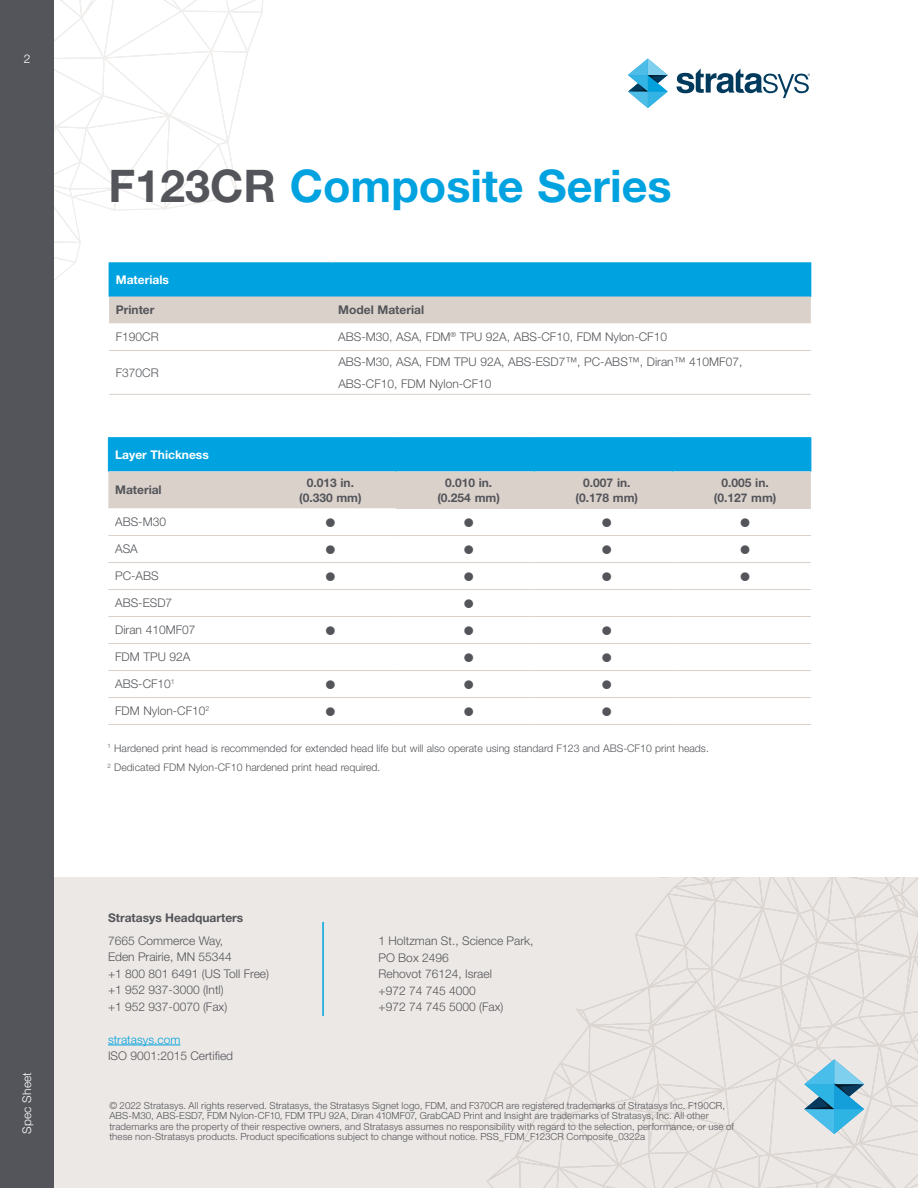
<style>
.page{position:relative;width:918px;height:1188px;background:#fff}
.page>*{position:absolute;margin:0;border:0;box-sizing:border-box;transform-origin:0 0}
.t1{font:700 45px "Helvetica Neue LT Std";color:#00a2df}
.t2{font:300 12px/16.5px "Helvetica Neue LT Std";color:#54555a}
.t3{font:300 12px/21.8px "Helvetica Neue LT Std";color:#54565a}
.t4{font:700 12px/15px "Helvetica Neue LT Std";color:#54555a;text-align:center}
.t5{font:700 12px "Helvetica Neue LT Std";color:#fff}
.t6{font:300 12px "Helvetica Neue LT Std";color:#00a2df}
.t7{font:300 12px "Helvetica Neue LT Std";letter-spacing:.015em;color:#fff}
.t8{font:300 10.5px/19.4px "Helvetica Neue LT Std";color:#54555a}
.t9{font:300 9.75px/10.5px "Helvetica Neue LT Std";letter-spacing:.01em;color:#54555a}
.s1{color:#54555a}
</style>
<div class="page">
<div style="left:0;top:0;width:54px;height:1188px;background:#54555a"></div>
<div style="left:54px;top:878px;width:864px;height:310px;background:#ece8e5"></div>
<hr style="left:322px;top:922px;width:2px;height:94px;background:#00a2df">
<svg style="left:486px;top:878px;width:432px;height:310px"></svg>
<hr style="left:108px;top:1045px;width:72px;height:1px;background:#00a2df">
<svg style="left:54px;top:0;width:757px;height:324px"></svg>
<hr style="left:109px;top:350px;width:223px;height:1px;background:#dad1cb">
<hr style="left:332px;top:350px;width:479px;height:1px;background:#dad1cb">
<hr style="left:109px;top:394px;width:223px;height:1px;background:#dad1cb">
<hr style="left:332px;top:394px;width:479px;height:1px;background:#dad1cb">
<hr style="left:109px;top:262px;width:223px;height:1px;background:#00a2df">
<hr style="left:109px;top:263px;width:1px;height:34px;background:#00a2df">
<hr style="left:332px;top:262px;width:479px;height:1px;background:#00a2df">
<hr style="left:810px;top:263px;width:1px;height:34px;background:#00a2df">
<svg style="left:108px;top:438px;width:703px;height:71px;background:#73bbd4"></svg>
<hr style="left:108px;top:535px;width:150px;height:1px;background:#dad1cb">
<hr style="left:258px;top:535px;width:138px;height:1px;background:#dad1cb">
<hr style="left:396px;top:535px;width:138px;height:1px;background:#dad1cb">
<hr style="left:534px;top:535px;width:139px;height:1px;background:#dad1cb">
<hr style="left:673px;top:535px;width:138px;height:1px;background:#dad1cb">
<hr style="left:108px;top:562px;width:150px;height:1px;background:#dad1cb">
<hr style="left:258px;top:562px;width:138px;height:1px;background:#dad1cb">
<hr style="left:396px;top:562px;width:138px;height:1px;background:#dad1cb">
<hr style="left:534px;top:562px;width:139px;height:1px;background:#dad1cb">
<hr style="left:673px;top:562px;width:138px;height:1px;background:#dad1cb">
<hr style="left:108px;top:589px;width:150px;height:1px;background:#dad1cb">
<hr style="left:258px;top:589px;width:138px;height:1px;background:#dad1cb">
<hr style="left:534px;top:589px;width:139px;height:1px;background:#dad1cb">
<hr style="left:673px;top:589px;width:138px;height:1px;background:#dad1cb">
<hr style="left:108px;top:616px;width:150px;height:1px;background:#dad1cb">
<hr style="left:258px;top:616px;width:138px;height:1px;background:#dad1cb">
<hr style="left:396px;top:616px;width:138px;height:1px;background:#dad1cb">
<hr style="left:673px;top:616px;width:138px;height:1px;background:#dad1cb">
<hr style="left:108px;top:643px;width:150px;height:1px;background:#dad1cb">
<hr style="left:258px;top:643px;width:138px;height:1px;background:#dad1cb">
<hr style="left:396px;top:643px;width:138px;height:1px;background:#dad1cb">
<hr style="left:534px;top:643px;width:139px;height:1px;background:#dad1cb">
<hr style="left:673px;top:643px;width:138px;height:1px;background:#dad1cb">
<hr style="left:108px;top:670px;width:150px;height:1px;background:#dad1cb">
<hr style="left:258px;top:670px;width:138px;height:1px;background:#dad1cb">
<hr style="left:396px;top:670px;width:138px;height:1px;background:#dad1cb">
<hr style="left:534px;top:670px;width:139px;height:1px;background:#dad1cb">
<hr style="left:673px;top:670px;width:138px;height:1px;background:#dad1cb">
<hr style="left:108px;top:697px;width:150px;height:1px;background:#dad1cb">
<hr style="left:258px;top:697px;width:138px;height:1px;background:#dad1cb">
<hr style="left:396px;top:697px;width:138px;height:1px;background:#dad1cb">
<hr style="left:534px;top:697px;width:139px;height:1px;background:#dad1cb">
<hr style="left:673px;top:697px;width:138px;height:1px;background:#dad1cb">
<hr style="left:108px;top:724px;width:150px;height:1px;background:#dad1cb">
<hr style="left:258px;top:724px;width:138px;height:1px;background:#dad1cb">
<hr style="left:396px;top:724px;width:138px;height:1px;background:#dad1cb">
<hr style="left:534px;top:724px;width:139px;height:1px;background:#dad1cb">
<hr style="left:673px;top:724px;width:138px;height:1px;background:#dad1cb">
<hr style="left:108px;top:437px;width:150px;height:1px;background:#00a2df">
<hr style="left:108px;top:438px;width:1px;height:33px;background:#00a2df">
<hr style="left:258px;top:437px;width:138px;height:1px;background:#00a2df">
<hr style="left:396px;top:437px;width:138px;height:1px;background:#00a2df">
<hr style="left:396px;top:438px;width:1px;height:33px;background:#00a2df">
<hr style="left:534px;top:437px;width:139px;height:1px;background:#00a2df">
<hr style="left:534px;top:438px;width:1px;height:33px;background:#00a2df">
<hr style="left:673px;top:437px;width:138px;height:1px;background:#00a2df">
<hr style="left:672px;top:438px;width:1px;height:33px;background:#00a2df">
<hr style="left:811px;top:438px;width:1px;height:33px;background:#00a2df">
<hr style="left:396px;top:508px;width:138px;height:1px;background:#dad1cb">
<hr style="left:534px;top:508px;width:139px;height:1px;background:#dad1cb">
<hr style="left:673px;top:508px;width:138px;height:1px;background:#dad1cb">
<hr style="left:396px;top:589px;width:138px;height:1px;background:#dad1cb">
<hr style="left:534px;top:616px;width:139px;height:1px;background:#dad1cb">
<p class="t7" style="left:24px;top:51px;width:8px">2</p>
<p class="t7" style="left:20px;top:1134px;width:63px;rotate:-90deg">Spec Sheet</p>
<h1 class="t1" style="left:108px;top:159px;width:565px"><span class="s1">F123CR</span> Composite Series</h1>
<p class="t5" style="left:116px;top:272px;width:55px">Materials</p>
<p class="t4" style="left:116px;top:302px;width:40px">Printer</p>
<p class="t4" style="left:338px;top:302px;width:87px">Model Material</p>
<p class="t3" style="left:116px;top:326px;width:44px">F190CR</p>
<p class="t3" style="left:338px;top:326px;width:330px">ABS-M30, ASA, FDM<sup>®</sup> TPU 92A, ABS-CF10, FDM Nylon-CF10</p>
<p class="t3" style="left:116px;top:361px;width:44px">F370CR</p>
<p class="t3" style="left:338px;top:350px;width:406px">ABS-M30, ASA, FDM TPU 92A, ABS-ESD7™, PC-ABS™, Diran™ 410MF07,<br>ABS-CF10, FDM Nylon-CF10</p>
<p class="t5" style="left:115px;top:447px;width:95px">Layer Thickness</p>
<p class="t4" style="left:115px;top:482px;width:48px">Material</p>
<p class="t4" style="left:299px;top:475px;width:64px">0.013 in. (0.330 mm)</p>
<p class="t4" style="left:437px;top:475px;width:64px">0.010 in. (0.254 mm)</p>
<p class="t4" style="left:576px;top:475px;width:64px">0.007 in. (0.178 mm)</p>
<p class="t4" style="left:714px;top:475px;width:64px">0.005 in. (0.127 mm)</p>
<p class="t3" style="left:115px;top:511px;width:52px">ABS-M30</p>
<p class="t3" style="left:115px;top:538px;width:24px">ASA</p>
<p class="t3" style="left:115px;top:565px;width:45px">PC-ABS</p>
<p class="t3" style="left:115px;top:592px;width:59px">ABS-ESD7</p>
<p class="t3" style="left:115px;top:619px;width:82px">Diran 410MF07</p>
<p class="t3" style="left:115px;top:646px;width:77px">FDM TPU 92A</p>
<p class="t3" style="left:115px;top:673px;width:61px">ABS-CF10<sup>1</sup></p>
<p class="t3" style="left:115px;top:700px;width:96px">FDM Nylon-CF10<sup>2</sup></p>
<p class="t8" style="left:108px;top:738px;width:603px"><sup>1</sup> Hardened print head is recommended for extended head life but will also operate using standard F123 and ABS-CF10 print heads.<br><sup>2</sup> Dedicated FDM Nylon-CF10 hardened print head required.</p>
<p class="t4" style="left:108px;top:910px;width:137px">Stratasys Headquarters</p>
<p class="t2" style="left:108px;top:932px;width:163px">7665 Commerce Way,<br>Eden Prairie, MN 55344<br>+1 800 801 6491 (US Toll Free) +1 952 937-3000 (Intl)<br>+1 952 937-0070 (Fax)</p>
<p class="t6" style="left:108px;top:1032px;width:74px">stratasys.com</p>
<p class="t2" style="left:108px;top:1047px;width:127px">ISO 9001:2015 Certified</p>
<p class="t2" style="left:379px;top:933px;width:156px">1 Holtzman St., Science Park,<br>PO Box 2496<br>Rehovot 76124, Israel<br>+972 74 745 4000<br>+972 74 745 5000 (Fax)</p>
<p class="t9" style="left:109px;top:1100px;width:626px">© 2022 Stratasys. All rights reserved. Stratasys, the Stratasys Signet logo, FDM, and F370CR are registered trademarks of Stratasys Inc. F190CR, ABS-M30, ABS-ESD7, FDM Nylon-CF10, FDM TPU 92A, Diran 410MF07, GrabCAD Print and Insight are trademarks of Stratasys, Inc. All other trademarks are the property of their respective owners, and Stratasys assumes no responsibility with regard to the selection, performance, or use of these non-Stratasys products. Product specifications subject to change without notice. PSS_FDM_F123CR Composite_0322a</p>
</div>
